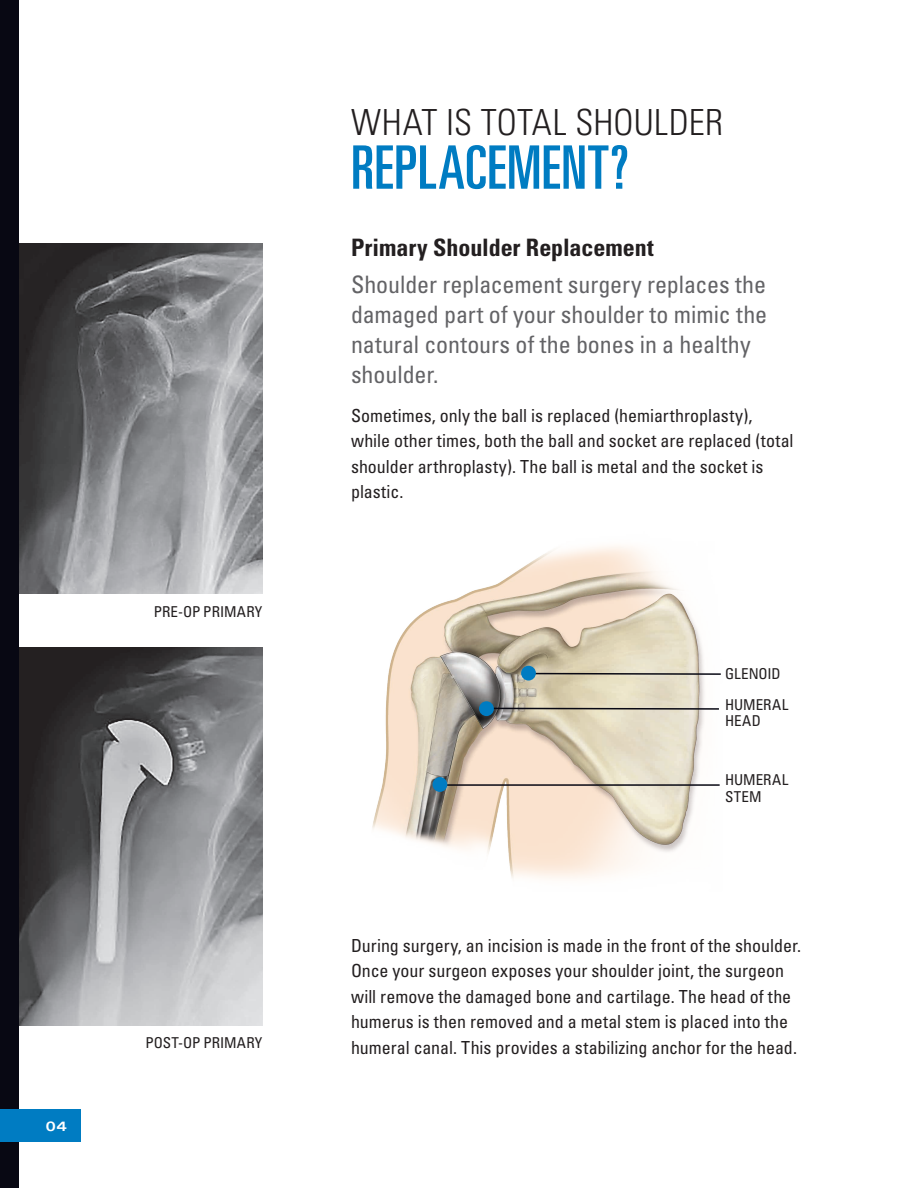
<style>
.page{position:relative;width:918px;height:1188px;background:#fff}
.page>*{position:absolute;margin:0;border:0;box-sizing:border-box;transform-origin:0 0}
.Headline_Inside{font:ultra-condensed 60px "Univers LT Std";letter-spacing:.015em;color:#007cc2}
.Headline_Inside-2{font:300 condensed 36px "Univers LT Std";letter-spacing:.005em;color:#231f20}
.Body_Text_Intro_Para{font:condensed 24px/30px "Univers LT Std";letter-spacing:-.005em;color:#636366}
.Subhead_Black{font:700 condensed 24px "Univers LT Std";color:#231f20}
.Body_Text{font:condensed 18px/25.5px "Univers LT Std";color:#231f20}
.Image_Callout{font:condensed 15px/16.5px "Univers LT Std";letter-spacing:.005em;color:#231f20}
.t1{font:700 expanded 13.5px "Univers LT Std";color:#fff}
</style>
<div class="page">
<img style="left:19px;top:243px;width:243px;height:351px">
<img style="left:19px;top:647px;width:243px;height:378px">
<div style="left:0;top:0;width:19px;height:1188px;background:#080813"></div>
<div style="left:0;top:1109px;width:80px;height:33px;background:#007cc2"></div>
<img style="left:372px;top:546px;width:333px;height:333px">
<svg style="left:536px;top:672px;width:185px;height:4px"></svg>
<div style="left:521px;top:666px;width:15px;height:15px;background:#007cc2;border-radius:50%"></div>
<svg style="left:494px;top:707px;width:225px;height:3px"></svg>
<div style="left:479px;top:701px;width:15px;height:15px;background:#007cc2;border-radius:50%"></div>
<hr style="left:442px;top:784px;width:278px;height:2px;background:#080813">
<div style="left:433px;top:777px;width:14px;height:15px;background:#007cc2;border-radius:50%"></div>
<p class="Image_Callout" style="left:154px;top:603px;width:110px">PRE-OP PRIMARY</p>
<p class="t1" style="left:46px;top:1118px;width:22px">04</p>
<p class="Image_Callout" style="left:145px;top:1034px;width:119px">POST-OP PRIMARY</p>
<p class="Headline_Inside-2" style="left:351px;top:100px;width:374px">WHAT IS TOTAL SHOULDER</p>
<p class="Headline_Inside" style="left:351px;top:133px;width:279px">REPLACEMENT?</p>
<p class="Subhead_Black" style="left:351px;top:233px;width:304px">Primary Shoulder Replacement</p>
<p class="Body_Text_Intro_Para" style="left:351px;top:269px;width:418px">Shoulder replacement surgery replaces the damaged part of your shoulder to mimic the natural contours of the bones in a healthy shoulder.</p>
<p class="Body_Text" style="left:351px;top:403px;width:444px">Sometimes, only the ball is replaced (hemiarthroplasty), while other times, both the ball and socket are replaced (total shoulder arthroplasty). The ball is metal and the socket is plastic.</p>
<p class="Image_Callout" style="left:725px;top:665px;width:57px">GLENOID</p>
<p class="Image_Callout" style="left:725px;top:696px;width:65px">HUMERAL<br>HEAD</p>
<p class="Image_Callout" style="left:725px;top:772px;width:65px">HUMERAL</p>
<p class="Image_Callout" style="left:725px;top:788px;width:38px">STEM</p>
<p class="Body_Text" style="left:351px;top:932px;width:452px">During surgery, an incision is made in the front of the shoulder.<br>Once your surgeon exposes your shoulder joint, the surgeon will remove the damaged bone and cartilage. The head of the humerus is then removed and a metal stem is placed into the humeral canal. This provides a stabilizing anchor for the head.</p>
</div>
